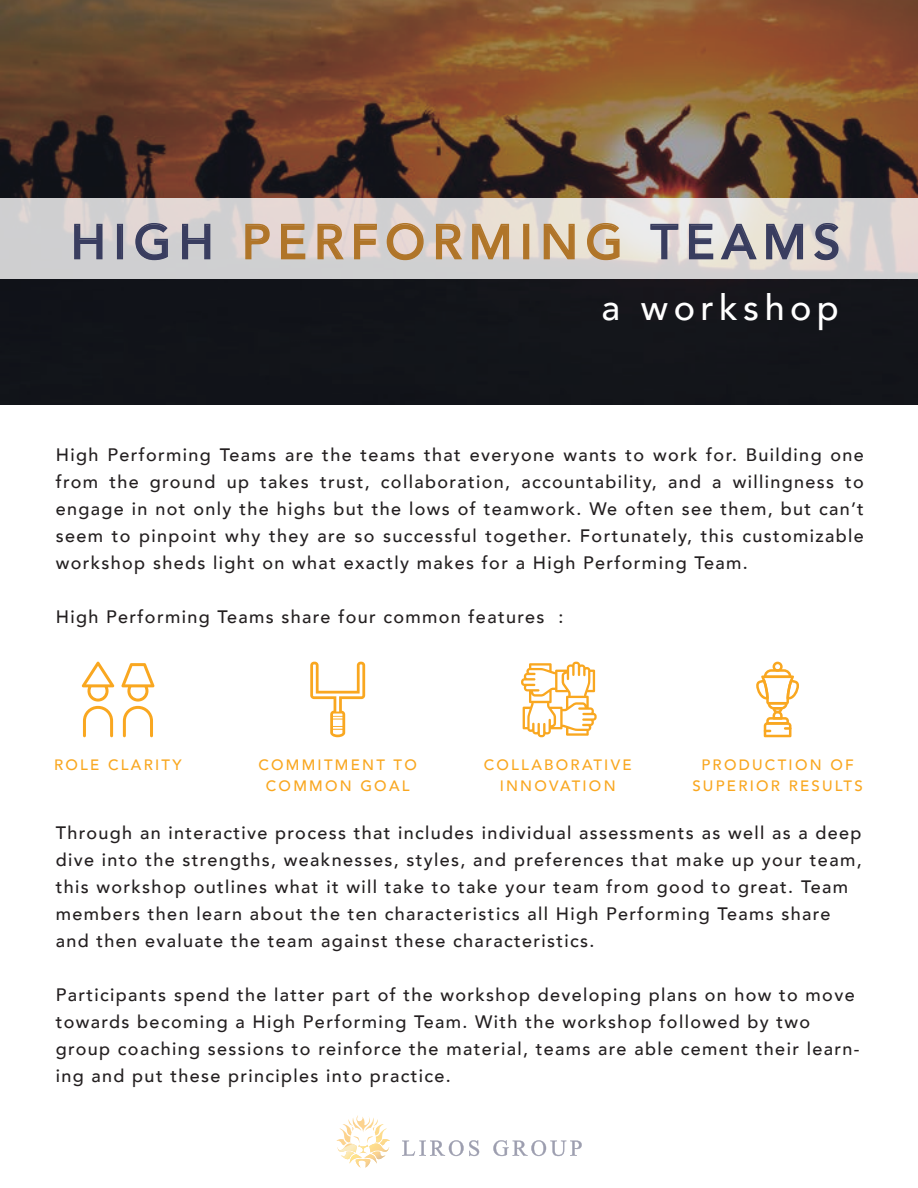
<style>
.page{position:relative;width:918px;height:1188px;background:#fff}
.page>*{position:absolute;margin:0;border:0;box-sizing:border-box;transform-origin:0 0}
.t1{font:500 48px "Avenir";letter-spacing:.15em;color:#b07529}
.t2{font:500 36px "Avenir";letter-spacing:.15em;color:#fff}
.t3{font:500 18px/27px "Avenir";letter-spacing:.075em;color:#231f20}
.t4{font:500 15px/21px "Avenir";letter-spacing:.15em;color:#f9a720;text-align:center}
.s1{color:#393d5f}
</style>
<div class="page">
<svg style="left:0;top:0;width:918px;height:405px;background:#4b3325"></svg>
<svg style="left:0;top:198px;width:918px;height:81px;background:#d9d4d3"></svg>
<svg style="left:73px;top:223px;width:30px;height:37px"></svg>
<div style="left:117px;top:224px;width:6px;height:35px;border:2px solid #393d5f"></div>
<svg style="left:135px;top:222px;width:34px;height:39px"></svg>
<svg style="left:181px;top:223px;width:30px;height:37px"></svg>
<svg style="left:245px;top:223px;width:26px;height:37px"></svg>
<svg style="left:280px;top:223px;width:26px;height:37px"></svg>
<svg style="left:317px;top:223px;width:28px;height:37px"></svg>
<svg style="left:353px;top:223px;width:25px;height:37px"></svg>
<svg style="left:386px;top:222px;width:38px;height:39px"></svg>
<svg style="left:435px;top:223px;width:29px;height:37px"></svg>
<svg style="left:471px;top:223px;width:39px;height:37px"></svg>
<div style="left:523px;top:224px;width:6px;height:35px;border:2px solid #b07529"></div>
<svg style="left:543px;top:223px;width:32px;height:37px"></svg>
<svg style="left:586px;top:222px;width:34px;height:39px"></svg>
<svg style="left:650px;top:223px;width:29px;height:37px"></svg>
<svg style="left:688px;top:223px;width:26px;height:37px"></svg>
<svg style="left:720px;top:223px;width:38px;height:38px"></svg>
<svg style="left:765px;top:223px;width:39px;height:37px"></svg>
<svg style="left:813px;top:222px;width:27px;height:39px"></svg>
<svg style="left:82px;top:662px;width:32px;height:75px"></svg>
<svg style="left:121px;top:663px;width:34px;height:74px"></svg>
<svg style="left:310px;top:662px;width:55px;height:75px"></svg>
<svg style="left:521px;top:662px;width:76px;height:75px"></svg>
<svg style="left:756px;top:662px;width:43px;height:75px"></svg>
<svg style="left:336px;top:1115px;width:54px;height:53px"></svg>
<svg style="left:402px;top:1140px;width:77px;height:16px"></svg>
<svg style="left:493px;top:1140px;width:89px;height:16px"></svg>
<h1 class="t1" style="left:71px;top:200px;width:771px"><span class="s1">HIGH</span> PERFORMING <span class="s1">TEAMS</span></h1>
<h2 class="t2" style="left:602px;top:277px;width:239px">a workshop</h2>
<p class="t3" style="left:56px;top:440px;width:810px;text-align:justify">High Performing Teams are the teams that everyone wants to work for. Building one from the ground up takes trust, collaboration, accountability, and a willingness to engage in not only the highs but the lows of teamwork. We often see them, but can’t seem to pinpoint why they are so successful together. Fortunately, this customizable workshop sheds light on what exactly makes for a High Performing Team.</p>
<p class="t3" style="left:56px;top:602px;width:509px">High Performing Teams share four common features :</p>
<p class="t4" style="left:54px;top:753px;width:129px">ROLE CLARITY</p>
<p class="t4" style="left:692px;top:753px;width:172px">PRODUCTION OF<br>SUPERIOR RESULTS</p>
<p class="t4" style="left:258px;top:753px;width:160px">COMMITMENT TO<br>COMMON GOAL</p>
<p class="t4" style="left:484px;top:753px;width:149px">COLLABORATIVE<br>INNOVATION</p>
<p class="t3" style="left:56px;top:818px;width:807px">Through an interactive process that includes individual assessments as well as a deep dive into the strengths, weaknesses, styles, and preferences that make up your team, this workshop outlines what it will take to take your team from good to great. Team members then learn about the ten characteristics all High Performing Teams share and then evaluate the team against these characteristics.</p>
<p class="t3" style="left:56px;top:980px;width:805px">Participants spend the latter part of the workshop developing plans on how to move towards becoming a High Performing Team. With the workshop followed by two group coaching sessions to reinforce the material, teams are able cement their learn&shy;ing and put these principles into practice.</p>
</div>
